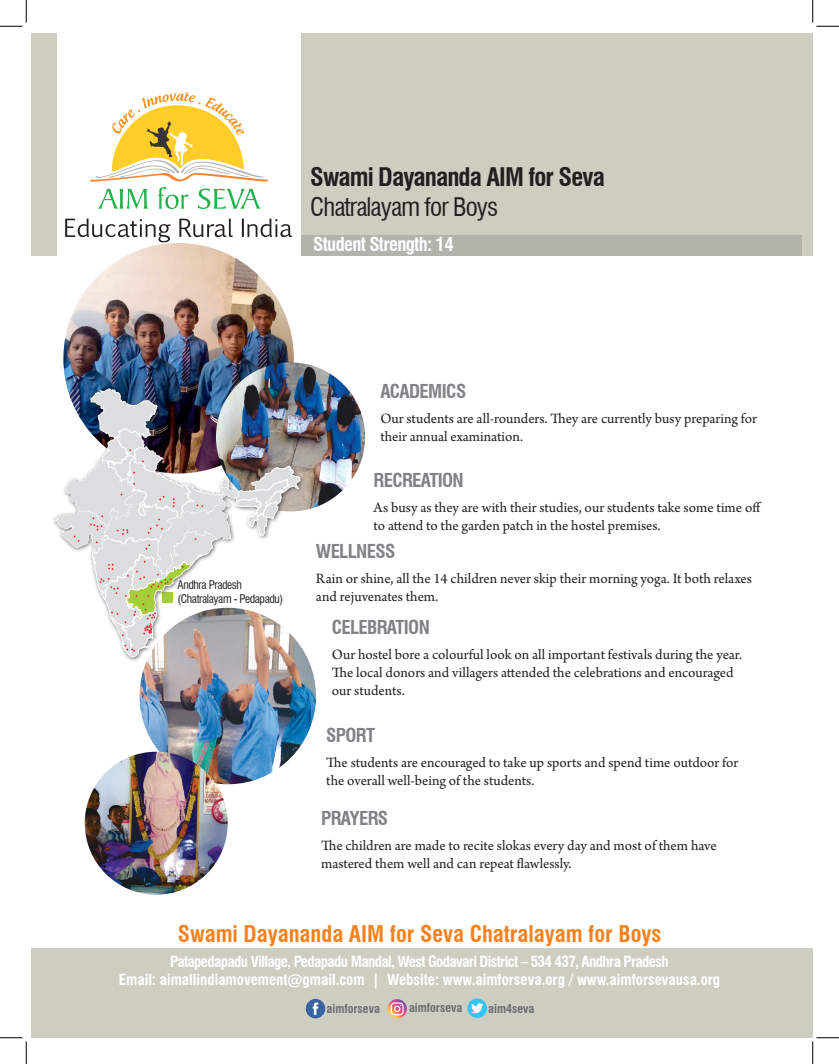
<style>
.page{position:relative;width:839px;height:1064px;background:#fff}
.page>*{position:absolute;margin:0;border:0;box-sizing:border-box;transform-origin:0 0}
.t1{font:700 condensed 25px "Swiss 721 BT";letter-spacing:-.035em;color:#231f20}
.t2{font:condensed 25px "Swiss 721 BT";letter-spacing:-.035em;color:#231f20}
.t3{font:700 condensed 22.5px "Swiss 721 BT";color:#f58220}
.t4{font:700 condensed 18.75px "Swiss 721 BT";letter-spacing:-.035em;color:#808285}
.t5{font:700 condensed 18.75px "Swiss 721 BT";letter-spacing:-.035em;color:#fff}
.t6{font:15px/18px "Arno Pro";color:#231f20}
.t7{font:700 condensed 15px "Swiss 721 BT";letter-spacing:-.015em;color:#fff}
.t8{font:700 condensed 15px "Swiss 721 BT";letter-spacing:-.04em;color:#fff}
.t9{font:700 condensed 12.12px "Swiss 721 BT";color:#6c6d70}
.t10{font:condensed 11.62px "Swiss 721 BT";letter-spacing:-.035em;color:#231f20}
</style>
<div class="page">
<div style="left:31px;top:33px;width:771px;height:222px;background:#cecdc2"></div>
<div style="left:285px;top:235px;width:517px;height:20px;background:#b2b3aa"></div>
<div style="left:31px;top:948px;width:774px;height:90px;background:#cecdc2"></div>
<img style="left:139px;top:608px;width:177px;height:176px;border-radius:88px">
<img style="left:85px;top:752px;width:143px;height:143px;border-radius:71px">
<div style="left:802px;top:33px;width:11px;height:222px;background:#cecdc2"></div>
<div style="left:802px;top:948px;width:11px;height:90px;background:#cecdc2"></div>
<svg style="left:387px;top:999px;width:20px;height:19px"></svg>
<svg style="left:391px;top:1002px;width:12px;height:13px"></svg>
<div style="left:306px;top:999px;width:19px;height:19px;background:#3a629f;border-radius:50%"></div>
<svg style="left:313px;top:1002px;width:5px;height:13px"></svg>
<svg style="left:467px;top:998px;width:20px;height:20px"></svg>
<svg style="left:471px;top:1003px;width:12px;height:11px"></svg>
<div style="left:57px;top:33px;width:243px;height:225px;background:#fff"></div>
<svg style="left:65px;top:92px;width:228px;height:153px"></svg>
<img style="left:63px;top:243px;width:231px;height:230px;border-radius:115px">
<img style="left:216px;top:362px;width:149px;height:149px;border-radius:75px">
<div style="left:51px;top:386px;width:254px;height:276px;background:#231f20;opacity:.75"></div>
<img style="left:54px;top:388px;width:246px;height:269px">
<svg style="left:0;top:0;width:27px;height:27px"></svg>
<svg style="left:0;top:1037px;width:27px;height:27px"></svg>
<svg style="left:812px;top:0;width:27px;height:27px"></svg>
<svg style="left:812px;top:1037px;width:27px;height:27px"></svg>
<p class="t1" style="left:310px;top:161px;width:296px">Swami Dayananda AIM for Seva</p>
<p class="t2" style="left:310px;top:191px;width:190px">Chatralayam for Boys</p>
<p class="t5" style="left:313px;top:233px;width:142px">Student Strength: 14</p>
<p class="t4" style="left:380px;top:380px;width:87px">ACADEMICS</p>
<p class="t6" style="left:380px;top:411px;width:378px">Our students are all-rounders. They are currently busy preparing for their annual examination.</p>
<p class="t10" style="left:177px;top:578px;width:66px">Andhra Pradesh</p>
<p class="t10" style="left:177px;top:592px;width:107px">(Chatralayam - Pedapadu)</p>
<p class="t4" style="left:373px;top:469px;width:92px">RECREATION</p>
<p class="t6" style="left:373px;top:499px;width:389px">As busy as they are with their studies, our students take some time off to attend to the garden patch in the hostel premises.</p>
<p class="t4" style="left:316px;top:540px;width:81px">WELLNESS</p>
<p class="t6" style="left:316px;top:570px;width:437px">Rain or shine, all the 14 children never skip their morning yoga. It both relaxes and rejuvenates them.</p>
<p class="t4" style="left:332px;top:616px;width:99px">CELEBRATION</p>
<p class="t6" style="left:332px;top:646px;width:412px">Our hostel bore a colourful look on all important festivals during the year.<br>The local donors and villagers attended the celebrations and encouraged our students.</p>
<p class="t4" style="left:326px;top:724px;width:50px">SPORT</p>
<p class="t6" style="left:326px;top:754px;width:414px">The students are encouraged to take up sports and spend time outdoor for the overall well-being of the students.</p>
<p class="t4" style="left:321px;top:807px;width:68px">PRAYERS</p>
<p class="t6" style="left:321px;top:837px;width:397px">The children are made to recite slokas every day and most of them have mastered them well and can repeat flawlessly.</p>
<p class="t3" style="left:178px;top:920px;width:485px">Swami Dayananda AIM for Seva Chatralayam for Boys</p>
<p class="t8" style="left:170px;top:952px;width:500px">Patapedapadu Village, Pedapadu Mandal, West Godavari District – 534 437, Andhra Pradesh</p>
<p class="t7" style="left:119px;top:970px;width:603px">Email: aimallindiamovement@gmail.com | Website: www.aimforseva.org / www.aimforsevausa.org</p>
<p class="t9" style="left:327px;top:1001px;width:55px">aimforseva</p>
<p class="t9" style="left:409px;top:1001px;width:55px">aimforseva</p>
<p class="t9" style="left:488px;top:1001px;width:48px">aim4seva</p>
</div>
